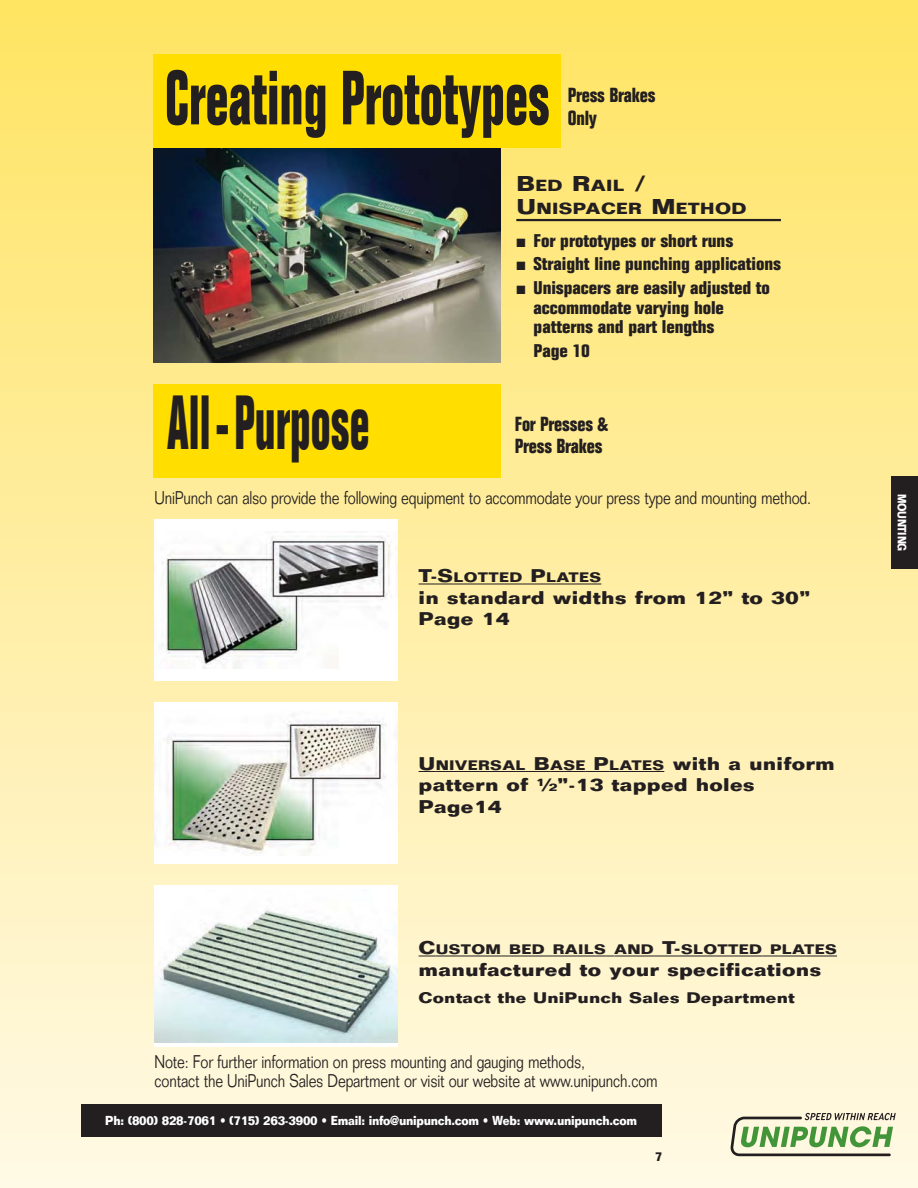
<style>
.page{position:relative;width:918px;height:1188px;background:#fff}
.page>*{position:absolute;margin:0;border:0;box-sizing:border-box;transform-origin:0 0}
.t1{font:700 condensed 75px "Folio";color:#231f20;scale:.75 1}
.t2{font:700 condensed 75px "Folio";color:#231f20;scale:.65 1}
.t3{font:700 condensed 19.95px/22.2px "Folio";letter-spacing:-.01em;color:#231f20}
.t4{font:300 18px/19.5px "Folio";letter-spacing:-.01em;color:#231f20;scale:.8 1}
.t5{font:700 condensed 18px/19.5px "Folio";letter-spacing:-.005em;color:#231f20;scale:1.15 1}
.t6{font:700 18px/21.6px "Folio";letter-spacing:.015em;color:#231f20;scale:1.15 1}
.t7{font:700 15.75px/22.5px "Folio";letter-spacing:.02em;color:#231f20;scale:1.15 1}
.t8{font:700 15px "Folio";letter-spacing:.015em;color:#231f20;scale:1.15 1}
.t9{font:700 13.5px "Folio";letter-spacing:.02em;color:#231f20;scale:1.15 1}
.t10{font:700 12.75px "Folio";letter-spacing:-.02em;color:#fff;scale:.88 1}
.t11{font:700 12.75px "Folio";color:#231f20;scale:.9 1}
.t12{font:700 11.85px "Folio";letter-spacing:-.025em;color:#fff;scale:.8 1}
.s1{font-size:21px}
.s2{font-size:18px}
</style>
<div class="page">
<div style="left:0;top:0;width:918px;height:1188px;background:linear-gradient(to bottom,#ffe464,#fef8e5)"></div>
<div style="left:891px;top:476px;width:27px;height:93px;background:#231f20"></div>
<div style="left:154px;top:519px;width:243px;height:162px;background:#fff"></div>
<img style="left:162px;top:531px;width:235px;height:138px">
<img style="left:153px;top:148px;width:348px;height:215px">
<div style="left:153px;top:384px;width:348px;height:94px;background:#ffde00"></div>
<hr style="left:516px;top:219px;width:265px;height:2px;background:#231f20">
<hr style="left:419px;top:584px;width:35px;height:1px;background:#231f20">
<hr style="left:454px;top:584px;width:69px;height:1px;background:#231f20">
<svg style="left:523px;top:584px;width:23px;height:1px"></svg>
<hr style="left:546px;top:584px;width:55px;height:1px;background:#231f20">
<div style="left:154px;top:702px;width:243px;height:162px;background:#fff"></div>
<img style="left:154px;top:719px;width:232px;height:136px">
<svg style="left:419px;top:771px;width:17px;height:1px"></svg>
<hr style="left:436px;top:771px;width:90px;height:1px;background:#231f20">
<svg style="left:526px;top:771px;width:24px;height:1px"></svg>
<hr style="left:550px;top:771px;width:36px;height:1px;background:#231f20">
<svg style="left:586px;top:771px;width:23px;height:1px"></svg>
<hr style="left:609px;top:771px;width:55px;height:1px;background:#231f20">
<div style="left:154px;top:885px;width:243px;height:162px;background:#fff"></div>
<img style="left:154px;top:910px;width:243px;height:133px">
<svg style="left:419px;top:956px;width:17px;height:1px"></svg>
<hr style="left:436px;top:956px;width:65px;height:1px;background:#231f20">
<hr style="left:509px;top:956px;width:36px;height:1px;background:#231f20">
<hr style="left:553px;top:956px;width:53px;height:1px;background:#231f20">
<hr style="left:614px;top:956px;width:40px;height:1px;background:#231f20">
<svg style="left:654px;top:956px;width:27px;height:1px"></svg>
<hr style="left:681px;top:956px;width:81px;height:1px;background:#231f20">
<hr style="left:770px;top:956px;width:67px;height:1px;background:#231f20">
<div style="left:153px;top:54px;width:407px;height:94px;background:#ffde00"></div>
<div style="left:81px;top:1104px;width:581px;height:32px;background:#231f20"></div>
<svg style="left:731px;top:1113px;width:165px;height:43px;background:#b4c39e"></svg>
<h1 class="t1" style="left:165px;top:71px;width:515px">Creating Prototypes</h1>
<p class="t3" style="left:568px;top:86px;width:89px">Press Brakes<br>Only</p>
<p class="t7" style="left:516px;top:176px;width:202px"><span class="s1">B</span>ED <span class="s1">R</span>AIL <span class="s1">/<br>U</span>NISPACER <span class="s1">M</span>ETHOD</p>
<p class="t5" style="left:516px;top:232px;width:190px">■ For prototypes or short runs</p>
<p class="t5" style="left:516px;top:256px;width:232px">■ Straight line punching applications</p>
<p class="t5" style="left:534px;top:280px;width:207px;text-indent:-17px">■ Unispacers are easily adjusted to accommodate varying hole patterns and part lengths</p>
<p class="t5" style="left:534px;top:342px;width:51px">Page 10</p>
<h1 class="t2" style="left:167px;top:395px;width:313px">All-Purpose</h1>
<p class="t4" style="left:155px;top:490px;width:822px">UniPunch can also provide the following equipment to accommodate your press type and mounting method.</p>
<p class="t3" style="left:515px;top:415px;width:95px">For Presses &amp;<br>Press Brakes</p>
<p class="t9" style="left:419px;top:573px;width:160px"><span class="s2">T-S</span>LOTTED <span class="s2">P</span>LATES</p>
<p class="t6" style="left:419px;top:588px;width:342px">in standard widths from 12” to 30”<br>Page 14</p>
<p class="t9" style="left:419px;top:760px;width:363px"><span class="s2">U</span>NIVERSAL <span class="s2">B</span>ASE <span class="s2">P</span>LATES <span class="s2">with a uniform</span></p>
<p class="t6" style="left:419px;top:776px;width:294px">pattern of ½”-13 tapped holes<br>Page14</p>
<p class="t9" style="left:419px;top:945px;width:365px"><span class="s2">C</span>USTOM BED RAILS AND <span class="s2">T-</span>SLOTTED PLATES</p>
<p class="t6" style="left:419px;top:960px;width:352px">manufactured to your specifications</p>
<p class="t8" style="left:419px;top:992px;width:329px">Contact the UniPunch Sales Department</p>
<p class="t4" style="left:155px;top:1054px;width:631px">Note: For further information on press mounting and gauging methods,<br>contact the UniPunch Sales Department or visit our website at www.unipunch.com</p>
<p class="t10" style="left:105px;top:1116px;width:606px">Ph: (800) 828-7061 • (715) 263-3900 • Email: info@unipunch.com • Web: www.unipunch.com</p>
<p class="t11" style="left:655px;top:1152px;width:10px">7</p>
<p class="t12" style="left:906px;top:494px;width:73px;rotate:90deg">MOUNTING</p>
</div>
